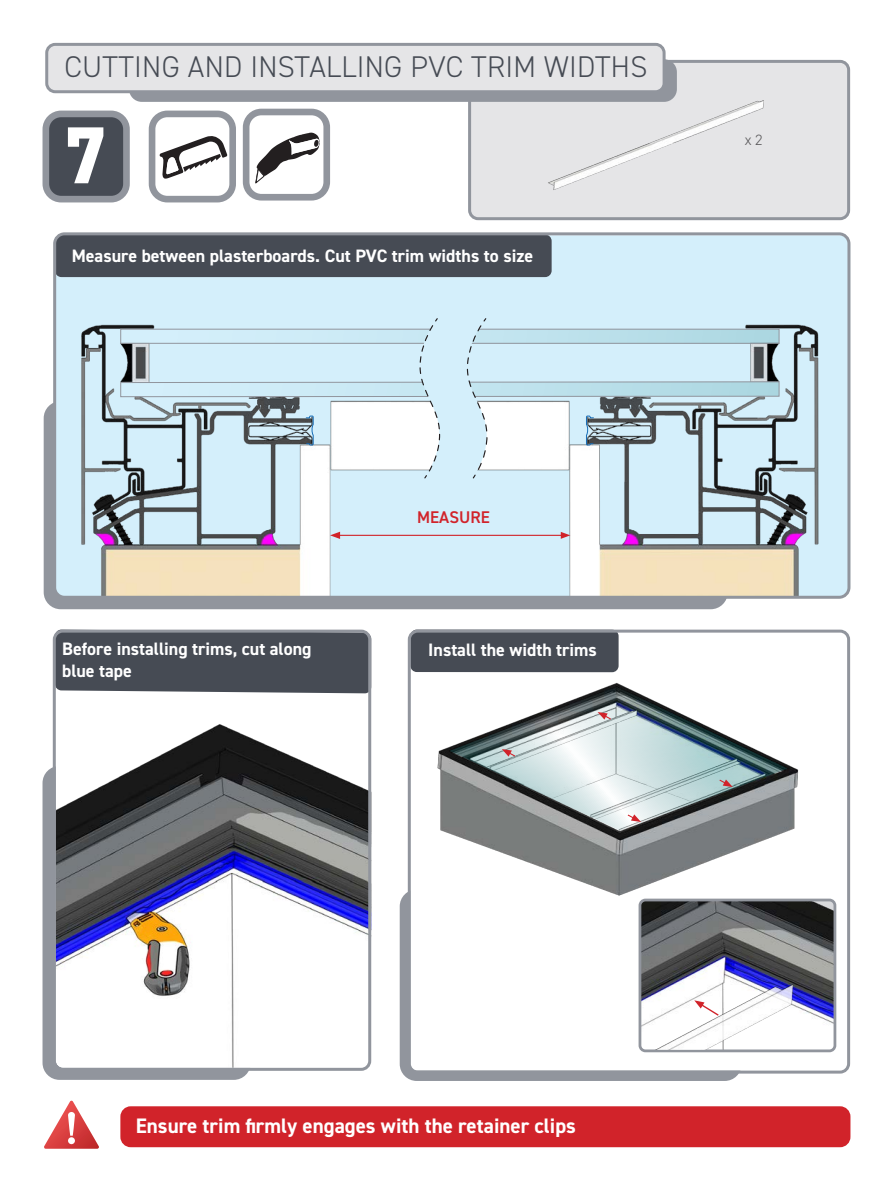
<style>
.page{position:relative;width:893px;height:1191px;background:#fff}
.page>*{position:absolute;margin:0;border:0;box-sizing:border-box;transform-origin:0 0}
.t1{font:800 81px "DIN2014";color:#fff}
.t2{font:300 30px "DIN2014";letter-spacing:.01em;color:#464b54}
.t3{font:700 21px "DIN2014";color:#fff}
.t4{font:700 18px/21.6px "DIN2014";color:#fff}
.t5{font:600 16.95px "DIN2014";color:#d1232a}
.t6{font:300 15px "DIN2014";color:#59585a}
</style>
<div class="page">
<div style="left:470px;top:61px;width:379px;height:158px;background:#e5e5e7;border-radius:9px"></div>
<div style="left:468px;top:60px;width:382px;height:160px;border:3px solid #91959d;border-radius:9px"></div>
<div style="left:129px;top:59px;width:548px;height:43px;background:#91959d;border-radius:13px"></div>
<div style="left:46px;top:114px;width:80px;height:85px;background:#464b54;border-radius:15px"></div>
<div style="left:43px;top:111px;width:87px;height:91px;border:7px solid #91959d;border-radius:15px"></div>
<div style="left:47px;top:44px;width:617px;height:48px;background:#e5e5e7;border-radius:9px"></div>
<div style="left:45px;top:43px;width:621px;height:50px;border:3px solid #91959d;border-radius:9px"></div>
<div style="left:149px;top:111px;width:87px;height:91px;border:7px solid #91959d;border-radius:15px"></div>
<img style="left:526px;top:81px;width:238px;height:109px">
<div style="left:400px;top:889px;width:342px;height:192px;background:#91959d;border-radius:17px"></div>
<svg style="left:44px;top:1100px;width:55px;height:48px"></svg>
<div style="left:122px;top:1108px;width:727px;height:37px;background:#d1232a;border-radius:9px"></div>
<div style="left:120px;top:1106px;width:730px;height:41px;border:4px solid #d1232a;border-radius:9px"></div>
<svg style="left:160px;top:136px;width:67px;height:43px"></svg>
<div style="left:44px;top:401px;width:684px;height:208px;background:#91959d;border-radius:17px"></div>
<div style="left:55px;top:235px;width:795px;height:361px;background:#d4effb;border-radius:10px"></div>
<div style="left:55px;top:234px;width:497px;height:43px;background:#464b54;border-radius:6px"></div>
<img style="left:58px;top:273px;width:786px;height:322px">
<hr style="left:338px;top:535px;width:225px;height:1px;background:#d1232a">
<svg style="left:330px;top:531px;width:10px;height:8px"></svg>
<svg style="left:561px;top:532px;width:9px;height:7px"></svg>
<div style="left:53px;top:232px;width:797px;height:367px;border:3px solid #91959d;border-radius:10px"></div>
<div style="left:412px;top:633px;width:438px;height:437px;background:#fff"></div>
<img style="left:412px;top:633px;width:433px;height:296px">
<img style="left:407px;top:697px;width:42px;height:79px">
<div style="left:410px;top:629px;width:209px;height:43px;background:#464b54;border-radius:6px"></div>
<div style="left:43px;top:766px;width:208px;height:313px;background:#91959d;border-radius:17px"></div>
<img style="left:57px;top:693px;width:314px;height:374px">
<div style="left:57px;top:633px;width:310px;height:60px;background:#464b54"></div>
<div style="left:53px;top:629px;width:318px;height:441px;border:3px solid #91959d;border-radius:9px"></div>
<img style="left:643px;top:902px;width:189px;height:27px">
<div style="left:639px;top:898px;width:197px;height:154px;border:3px solid #91959d;border-radius:6px"></div>
<img style="left:640px;top:929px;width:193px;height:120px">
<svg style="left:694px;top:1000px;width:26px;height:17px"></svg>
<svg style="left:120px;top:317px;width:660px;height:162px"></svg>
<div style="left:243px;top:109px;width:87px;height:91px;border:7px solid #91959d;border-radius:15px"></div>
<svg style="left:255px;top:133px;width:64px;height:51px"></svg>
<img style="left:584px;top:830px;width:160px;height:11px">
<svg style="left:449px;top:686px;width:339px;height:144px"></svg>
<svg style="left:718px;top:778px;width:15px;height:9px"></svg>
<svg style="left:626px;top:813px;width:15px;height:9px"></svg>
<svg style="left:502px;top:749px;width:14px;height:8px"></svg>
<svg style="left:598px;top:712px;width:14px;height:8px"></svg>
<div style="left:408px;top:629px;width:442px;height:444px;border:3px solid #91959d;border-radius:9px"></div>
<p class="t2" style="left:64px;top:49px;width:584px">CUTTING AND INSTALLING PVC TRIM WIDTHS</p>
<p class="t1" style="left:62px;top:101px;width:47px">7</p>
<p class="t4" style="left:72px;top:244px;width:463px">Measure between plasterboards. Cut PVC trim widths to size</p>
<p class="t5" style="left:417px;top:506px;width:74px">MEASURE</p>
<p class="t4" style="left:62px;top:638px;width:251px">Before installing trims, cut along blue tape</p>
<p class="t4" style="left:428px;top:639px;width:170px">Install the width trims</p>
<p class="t6" style="left:745px;top:130px;width:19px">x 2</p>
<p class="t3" style="left:136px;top:1112px;width:442px">Ensure trim firmly engages with the retainer clips</p>
</div>
